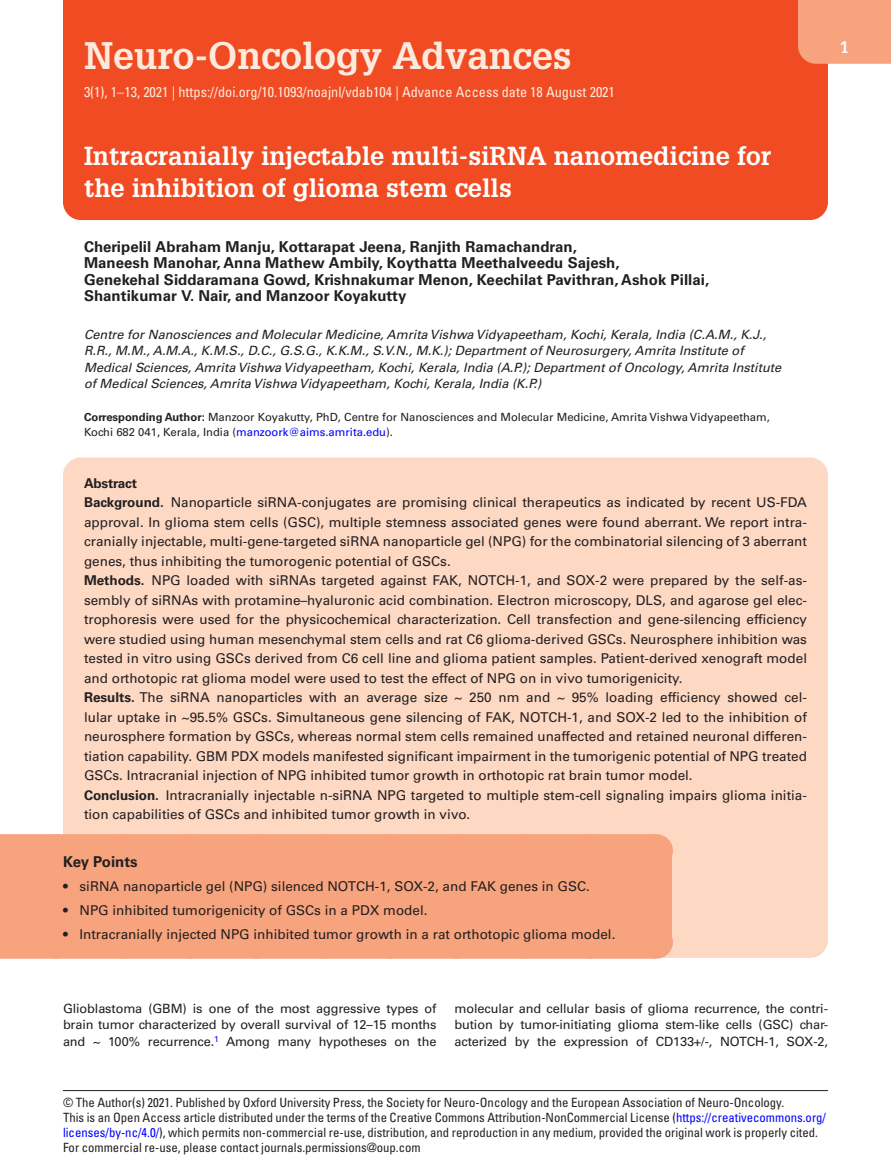
<style>
.page{position:relative;width:891px;height:1175px;background:#fff}
.page>*{position:absolute;margin:0;border:0;box-sizing:border-box;transform-origin:0 0}
.t1{font:700 37.5px "Glypha LT Std";color:#fdeade}
.t2{font:700 25.5px/31.5px "Glypha LT Std";color:#fff}
.t3{font:700 16.5px "Glypha LT Std";color:#fff}
.t4{font:700 15px/16.5px "Univers LT Std";letter-spacing:.005em;color:#231f20}
.t5{font:condensed 14.25px "Univers LT Std";color:#fdeade}
.t6{font:13.5px/19.5px "Univers LT Std";color:#231f20}
.t7{font:condensed 12.75px/15px "Univers LT Std";color:#231f20}
.t8{font:italic 12.75px/16.5px "Univers LT Std";color:#231f20}
.t9{font:12.75px/16.5px "Univers LT Std";letter-spacing:-.01em;color:#231f20;text-align:justify}
.t10{font:11.25px/15px "Univers LT Std";color:#231f20}
.s1{font-weight:700}
.s2{color:#00f}
</style>
<div class="page">
<div style="left:63px;top:0;width:765px;height:166px;background:#f04b22"></div>
<div style="left:798px;top:0;width:93px;height:64px;background:#f7a37d"></div>
<hr style="left:63px;top:1090px;width:765px;height:1px;background:#231f20">
<div style="left:63px;top:457px;width:765px;height:501px;background:#fdd8c3;border-radius:18px"></div>
<div style="left:0;top:851px;width:672px;height:35px;background:#f7a37d"></div>
<div style="left:0;top:834px;width:656px;height:33px;background:#f7a37d"></div>
<svg style="left:59px;top:834px;width:563px;height:1px"></svg>
<hr style="left:656px;top:834px;width:1px;height:33px;background:#f7a37d">
<div style="left:0;top:868px;width:672px;height:40px;background:#f7a37d"></div>
<div style="left:0;top:892px;width:672px;height:40px;background:#f7a37d"></div>
<div style="left:0;top:916px;width:672px;height:27px;background:#f7a37d"></div>
<div style="left:0;top:925px;width:656px;height:33px;background:#f7a37d"></div>
<hr style="left:656px;top:925px;width:1px;height:33px;background:#f7a37d">
<div style="left:63px;top:166px;width:765px;height:54px;background:#f04b22"></div>
<h1 class="t1" style="left:84px;top:32px;width:489px">Neuro-Oncology Advances</h1>
<p class="t5" style="left:84px;top:83px;width:532px">3(1), 1–13, 2021 | https://doi.org/10.1093/noajnl/vdab104 | Advance Access date 18 August 2021</p>
<h2 class="t2" style="left:84px;top:140px;width:689px">Intracranially injectable multi-siRNA nanomedicine for the inhibition of glioma stem cells</h2>
<p class="t4" style="left:84px;top:238px;width:627px">Cheripelil Abraham Manju, Kottarapat Jeena, Ranjith Ramachandran,<br>Maneesh Manohar, Anna Mathew Ambily, Koythatta Meethalveedu Sajesh,<br>Genekehal Siddaramana Gowd, Krishnakumar Menon, Keechilat Pavithran, Ashok Pillai, Shantikumar V. Nair, and Manzoor Koyakutty</p>
<p class="t8" style="left:84px;top:326px;width:699px">Centre for Nanosciences and Molecular Medicine, Amrita Vishwa Vidyapeetham, Kochi, Kerala, India (C.A.M., K.J., R.R., M.M., A.M.A., K.M.S., D.C., G.S.G., K.K.M., S.V.N., M.K.); Department of Neurosurgery, Amrita Institute of Medical Sciences, Amrita Vishwa Vidyapeetham, Kochi, Kerala, India (A.P.); Department of Oncology, Amrita Institute of Medical Sciences, Amrita Vishwa Vidyapeetham, Kochi, Kerala, India (K.P.)</p>
<p class="t10" style="left:84px;top:409px;width:687px"><span class="s1">Corresponding Author:</span> Manzoor Koyakutty, PhD, Centre for Nanosciences and Molecular Medicine, Amrita Vishwa Vidyapeetham,<br>Kochi 682 041, Kerala, India (<span class="s2">manzoork@aims.amrita.edu</span>).</p>
<p class="t6" style="left:84px;top:473px;width:725px"><span class="s1">Abstract<br>Background.</span> Nanoparticle siRNA-conjugates are promising clinical therapeutics as indicated by recent US-FDA approval. In glioma stem cells (GSC), multiple stemness associated genes were found aberrant. We report intra&shy;cranially injectable, multi-gene-targeted siRNA nanoparticle gel (NPG) for the combinatorial silencing of 3 aberrant genes, thus inhibiting the tumorogenic potential of GSCs.<br><span class="s1">Methods.</span> NPG loaded with siRNAs targeted against FAK, NOTCH-1, and SOX-2 were prepared by the self-as&shy;sembly of siRNAs with protamine–hyaluronic acid combination. Electron microscopy, DLS, and agarose gel elec&shy;trophoresis were used for the physicochemical characterization. Cell transfection and gene-silencing efficiency were studied using human mesenchymal stem cells and rat C6 glioma-derived GSCs. Neurosphere inhibition was tested in vitro using GSCs derived from C6 cell line and glioma patient samples. Patient-derived xenograft model and orthotopic rat glioma model were used to test the effect of NPG on in vivo tumorigenicity.<br><span class="s1">Results.</span> The siRNA nanoparticles with an average size ~ 250 nm and ~ 95% loading efficiency showed cel&shy;lular uptake in ~95.5% GSCs. Simultaneous gene silencing of FAK, NOTCH-1, and SOX-2 led to the inhibition of neurosphere formation by GSCs, whereas normal stem cells remained unaffected and retained neuronal differen&shy;tiation capability. GBM PDX models manifested significant impairment in the tumorigenic potential of NPG treated GSCs. Intracranial injection of NPG inhibited tumor growth in orthotopic rat brain tumor model.<br><span class="s1">Conclusion.</span> Intracranially injectable n-siRNA NPG targeted to multiple stem-cell signaling impairs glioma initia&shy;tion capabilities of GSCs and inhibited tumor growth in vivo.</p>
<p class="t4" style="left:63px;top:853px;width:76px">Key Points</p>
<p class="t6" style="left:63px;top:876px;width:528px">• siRNA nanoparticle gel (NPG) silenced NOTCH-1, SOX-2, and FAK genes in GSC.</p>
<p class="t6" style="left:63px;top:900px;width:366px">• NPG inhibited tumorigenicity of GSCs in a PDX model.</p>
<p class="t6" style="left:63px;top:924px;width:554px">• Intracranially injected NPG inhibited tumor growth in a rat orthotopic glioma model.</p>
<p class="t3" style="left:840px;top:37px;width:11px">1</p>
<p class="t9" style="left:63px;top:1000px;width:375px">Glioblastoma (GBM) is one of the most aggressive types of brain tumor characterized by overall survival of 12–15 months and ~ 100% recurrence.<sup>1</sup> Among many hypotheses on the</p>
<p class="t9" style="left:455px;top:1000px;width:375px">molecular and cellular basis of glioma recurrence, the contri&shy;bution by tumor-initiating glioma stem-like cells (GSC) char&shy;acterized by the expression of CD133+/-, NOTCH-1, SOX-2,</p>
<p class="t7" style="left:63px;top:1095px;width:723px">© The Author(s) 2021. Published by Oxford University Press, the Society for Neuro-Oncology and the European Association of Neuro-Oncology.</p>
<p class="t7" style="left:63px;top:1110px;width:765px">This is an Open Access article distributed under the terms of the Creative Commons Attribution-NonCommercial License (<span class="s2">https://creativecommons.org/ licenses/by-nc/4.0/</span>), which permits non-commercial re-use, distribution, and reproduction in any medium, provided the original work is properly cited.<br>For commercial re-use, please contact journals.permissions@oup.com</p>
</div>
